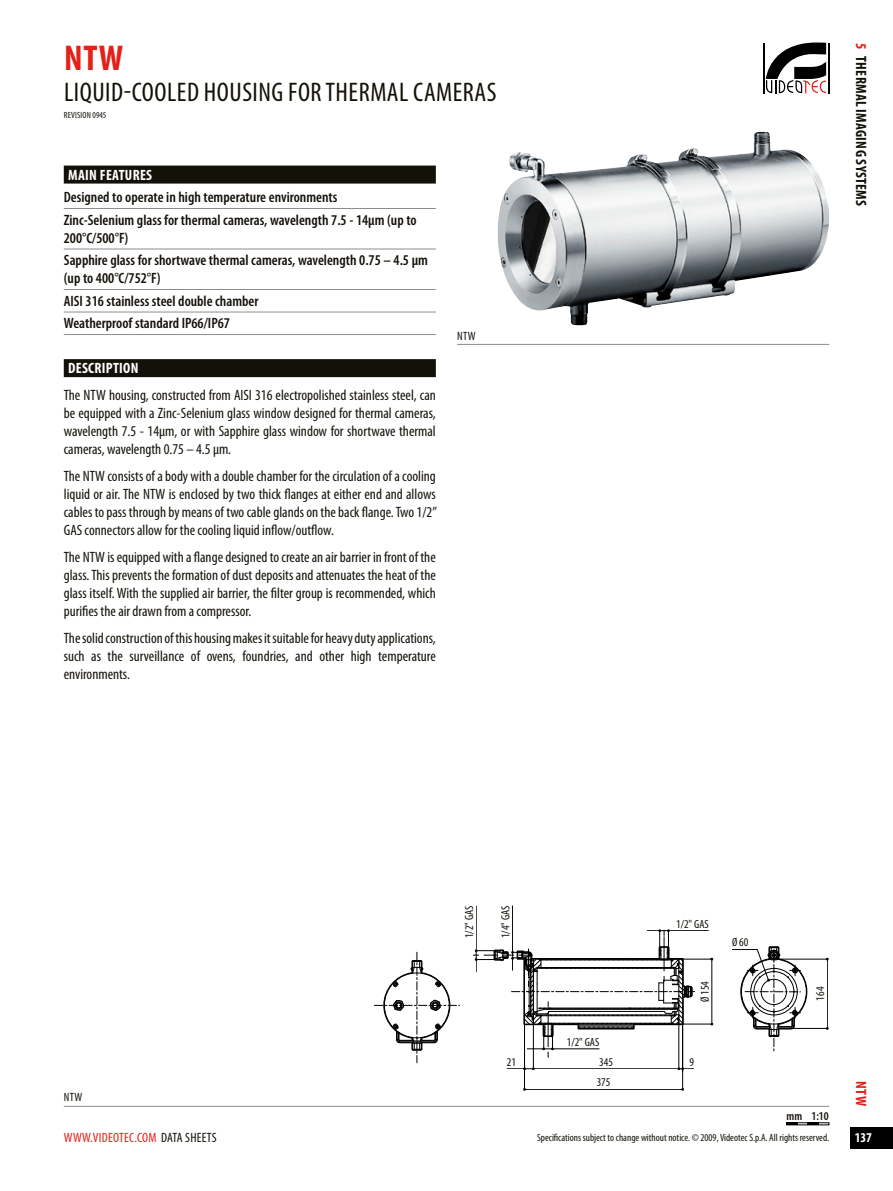
<style>
.page{position:relative;width:893px;height:1191px;background:#fff}
.page>*{position:absolute;margin:0;border:0;box-sizing:border-box;transform-origin:0 0}
.t1{font:700 condensed 36px "Myriad Pro";color:#e32119}
.t2{font:condensed 27px "Myriad Pro";letter-spacing:.02em;color:#141109}
.t3{font:condensed 15px/18px "Myriad Pro";color:#141109;text-align:justify}
.t4{font:600 condensed 15px/22.5px "Myriad Pro";color:#141109}
.t5{font:700 condensed 15px "Myriad Pro";letter-spacing:.02em;color:#fff}
.t6{font:700 condensed 15px "Myriad Pro";letter-spacing:.02em;color:#141109}
.t7{font:700 condensed 15px "Myriad Pro";color:#e32119}
.t8{font:condensed 13.5px "Myriad Pro";color:#e32119}
.t9{font:condensed 13.5px "Myriad Pro";color:#141109}
.t10{font:700 condensed 13.5px "Myriad Pro";color:#fff}
.t11{font:condensed 12px "Myriad Pro";color:#141109}
.t12{font:600 condensed 12px "Myriad Pro";color:#141109}
.t13{font:condensed 11.85px "Myriad Pro";color:#141109}
.t14{font:condensed 10.5px "Myriad Pro";color:#141109}
.t15{font:condensed 9px "Myriad Pro";letter-spacing:.02em;color:#141109}
.s1{color:#e32119}
</style>
<div class="page">
<hr style="left:763px;top:43px;width:2px;height:51px;background:#000">
<hr style="left:828px;top:43px;width:1px;height:51px;background:#000">
<svg style="left:766px;top:43px;width:60px;height:50px"></svg>
<div style="left:850px;top:1127px;width:43px;height:21px;background:#000"></div>
<div style="left:64px;top:166px;width:372px;height:18px;background:#141109"></div>
<hr style="left:64px;top:208px;width:372px;height:1px;background:#8e8c89">
<hr style="left:64px;top:249px;width:372px;height:1px;background:#8e8c89">
<hr style="left:64px;top:289px;width:372px;height:1px;background:#8e8c89">
<hr style="left:64px;top:312px;width:372px;height:1px;background:#8e8c89">
<hr style="left:64px;top:334px;width:372px;height:1px;background:#8e8c89">
<div style="left:64px;top:359px;width:372px;height:18px;background:#141109"></div>
<hr style="left:457px;top:344px;width:372px;height:1px;background:#8e8c89">
<img style="left:498px;top:132px;width:261px;height:193px">
<hr style="left:64px;top:1106px;width:765px;height:1px;background:#8e8c89">
<hr style="left:524px;top:1089px;width:159px;height:1px;background:#000">
<hr style="left:533px;top:1068px;width:146px;height:1px;background:#000">
<hr style="left:827px;top:959px;width:1px;height:69px;background:#000">
<hr style="left:712px;top:959px;width:1px;height:65px;background:#000">
<hr style="left:668px;top:930px;width:41px;height:1px;background:#000">
<hr style="left:476px;top:905px;width:1px;height:45px;background:#000">
<hr style="left:512px;top:905px;width:1px;height:47px;background:#000">
<hr style="left:533px;top:1024px;width:1px;height:44px;background:#000">
<svg style="left:507px;top:1067px;width:28px;height:3px"></svg>
<hr style="left:524px;top:1024px;width:1px;height:65px;background:#000">
<hr style="left:682px;top:1024px;width:1px;height:65px;background:#000">
<hr style="left:679px;top:1024px;width:1px;height:44px;background:#000">
<svg style="left:677px;top:1067px;width:17px;height:3px"></svg>
<hr style="left:539px;top:1023px;width:173px;height:1px;background:#000">
<hr style="left:539px;top:959px;width:173px;height:1px;background:#000">
<hr style="left:791px;top:1028px;width:36px;height:1px;background:#000">
<hr style="left:774px;top:959px;width:53px;height:1px;background:#000">
<svg style="left:374px;top:952px;width:85px;height:110px"></svg>
<svg style="left:473px;top:929px;width:222px;height:128px"></svg>
<svg style="left:732px;top:946px;width:75px;height:106px"></svg>
<svg style="left:786px;top:1122px;width:43px;height:3px"></svg>
<h1 class="t1" style="left:64px;top:38px;width:20px">NTW</h1>
<h2 class="t2" style="left:64px;top:77px;width:80px">Liquid-coole</h2>
<h2 class="t2" style="left:187px;top:77px;width:97px">d housingforthermalcameras</h2>
<p class="t15" style="left:64px;top:110px;width:44px">Revision 0945</p>
<p class="t5" style="left:68px;top:166px;width:85px">MAIN FEATURES</p>
<p class="t4" style="left:64px;top:186px;width:354px">Designed to operate in high temperature environments<br>Zinc-Selenium glass for thermal cameras, wavelength 7.5 - 14μm (up to</p>
<p class="t4" style="left:64px;top:227px;width:366px">200°C/500°F)<br>Sapphire glass for shortwave thermal cameras, wavelength 0.75 – 4.5 μm</p>
<p class="t4" style="left:64px;top:267px;width:196px">(up to 400°C/752°F)<br>AISI 316 stainless steel double chamber<br>Weatherproof standard IP66/IP67</p>
<p class="t5" style="left:68px;top:360px;width:72px">DESCRIPTION</p>
<p class="t3" style="left:64px;top:386px;width:374px">The NTW housing, constructed from AISI 316 electropolished stainless steel, can be equipped with a Zinc-Selenium glass window designed for thermal cameras, wavelength 7.5 - 14μm, or with Sapphire glass window for shortwave thermal cameras, wavelength 0.75 – 4.5 μm.</p>
<p class="t3" style="left:64px;top:467px;width:375px">The NTW consists of a body with a double chamber for the circulation of a cooling liquid or air. The NTW is enclosed by two thick flanges at either end and allows cables to pass through by means of two cable glands on the back flange.Two 1/2” GAS connectors allow for the cooling liquid inflow/outflow.</p>
<p class="t3" style="left:64px;top:548px;width:374px">The NTWisequipped with a flangedesignedtocreatean airbarrier in frontof the glass.This prevents the formation of dust deposits and attenuates the heat of the glass itself.With the supplied air barrier, the filter group is recommended, which purifies the air drawn from a compressor.</p>
<p class="t3" style="left:64px;top:629px;width:374px">Thesolidconstruction ofthis housingmakesitsuitablefor heavydutyapplications, such as the surveillance of ovens, foundries, and other high temperature environments.</p>
<p class="t11" style="left:457px;top:329px;width:20px">NTW</p>
<p class="t6" style="left:869px;top:43px;width:165px;rotate:90deg"><span class="s1">5</span> THERMAL IMAGING SYSTEMS</p>
<p class="t11" style="left:64px;top:1091px;width:20px">NTW</p>
<p class="t13" style="left:463px;top:938px;width:34px;rotate:-90deg">1/2" GAS</p>
<p class="t13" style="left:499px;top:938px;width:34px;rotate:-90deg">1/4" GAS</p>
<p class="t13" style="left:567px;top:1035px;width:34px">1/2" GAS</p>
<p class="t13" style="left:676px;top:917px;width:34px">1/2" GAS</p>
<p class="t13" style="left:732px;top:936px;width:18px">Ø 60</p>
<p class="t13" style="left:698px;top:1002px;width:22px;rotate:-90deg">Ø 154</p>
<p class="t13" style="left:814px;top:1000px;width:15px;rotate:-90deg">164</p>
<p class="t13" style="left:507px;top:1055px;width:11px">21</p>
<p class="t13" style="left:689px;top:1055px;width:6px">9</p>
<p class="t13" style="left:599px;top:1055px;width:15px">345</p>
<p class="t13" style="left:597px;top:1076px;width:15px">375</p>
<p class="t12" style="left:786px;top:1109px;width:44px">mm 1:10</p>
<p class="t7" style="left:869px;top:1081px;width:25px;rotate:90deg">NTW</p>
<p class="t8" style="left:64px;top:1130px;width:10px">www</p>
<p class="t8" style="left:90px;top:1130px;width:24px">.videotec</p>
<p class="t8" style="left:134px;top:1130px;width:9px">.com</p>
<p class="t9" style="left:161px;top:1130px;width:6px">Data</p>
<p class="t9" style="left:185px;top:1130px;width:12px">Sheets</p>
<p class="t14" style="left:537px;top:1131px;width:294px">Specifications subject to change without notice. © 2009, Videotec S.p.A. All rights reserved.</p>
<p class="t10" style="left:855px;top:1130px;width:19px">137</p>
</div>
